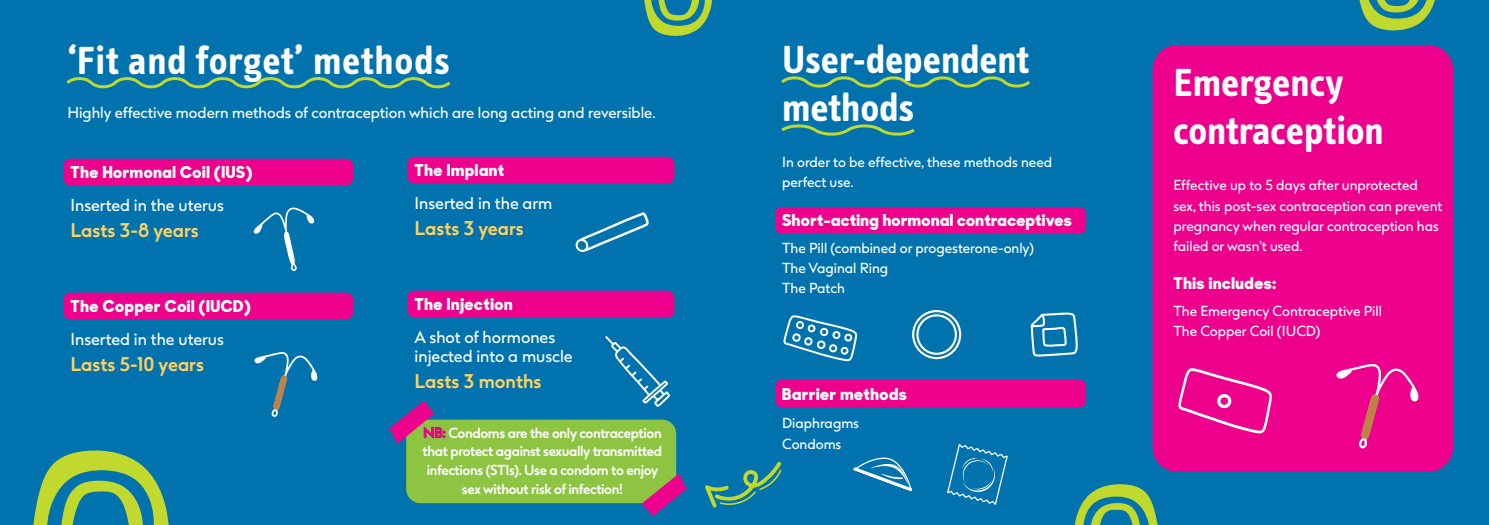
<style>
.page{position:relative;width:1489px;height:525px;background:#fff}
.page>*{position:absolute;margin:0;border:0;box-sizing:border-box;transform-origin:0 0}
.t1{font:700 40px/48px "Info Text";color:#fff}
.t2{font:700 40px "Info Text";letter-spacing:.02em;color:#fff}
.t3{font:700 18.75px "Boots Sharp";color:#ffd15e}
.t4{font:800 16.25px "Sharp Sans Display No 1";letter-spacing:.04em;color:#fff}
.t5{font:16.25px/18.8px "Boots Sharp";color:#fff}
.t6{font:15px "Boots Sharp";color:#fff}
.t7{font:13.75px/20px "Boots Sharp";color:#fff}
.t8{font:700 13.75px/18.8px "Boots Sharp";letter-spacing:-.025em;color:#fff;text-align:center}
.s1{color:#ec008c}
</style>
<div class="page">
<div style="left:0;top:0;width:1488px;height:524px;background:#0073ae"></div>
<svg style="left:1075px;top:484px;width:83px;height:40px"></svg>
<div style="left:63px;top:159px;width:290px;height:26px;background:#ec008c;border-radius:7px"></div>
<div style="left:63px;top:292px;width:290px;height:27px;background:#ec008c;border-radius:7px"></div>
<div style="left:407px;top:157px;width:267px;height:26px;background:#ec008c;border-radius:7px"></div>
<div style="left:407px;top:290px;width:267px;height:27px;background:#ec008c;border-radius:7px"></div>
<svg style="left:66px;top:77px;width:385px;height:12px"></svg>
<svg style="left:253px;top:207px;width:61px;height:64px"></svg>
<svg style="left:254px;top:352px;width:63px;height:65px"></svg>
<svg style="left:575px;top:212px;width:73px;height:40px"></svg>
<svg style="left:605px;top:336px;width:65px;height:71px"></svg>
<svg style="left:781px;top:76px;width:249px;height:12px"></svg>
<svg style="left:781px;top:124px;width:134px;height:12px"></svg>
<div style="left:775px;top:207px;width:311px;height:27px;background:#ec008c;border-radius:7px"></div>
<div style="left:775px;top:379px;width:311px;height:28px;background:#ec008c;border-radius:7px"></div>
<svg style="left:783px;top:315px;width:74px;height:46px"></svg>
<svg style="left:912px;top:310px;width:49px;height:49px"></svg>
<svg style="left:1030px;top:312px;width:47px;height:44px"></svg>
<svg style="left:947px;top:444px;width:61px;height:61px"></svg>
<svg style="left:853px;top:457px;width:59px;height:33px"></svg>
<svg style="left:644px;top:0;width:69px;height:36px"></svg>
<svg style="left:33px;top:450px;width:136px;height:74px"></svg>
<div style="left:1152px;top:45px;width:300px;height:426px;background:#ec008c;border-radius:25px"></div>
<svg style="left:1336px;top:364px;width:82px;height:84px"></svg>
<svg style="left:1178px;top:368px;width:93px;height:65px"></svg>
<svg style="left:1359px;top:0;width:76px;height:31px"></svg>
<div style="left:406px;top:419px;width:270px;height:84px;background:#8dc442;border-radius:14px"></div>
<svg style="left:389px;top:400px;width:45px;height:43px"></svg>
<svg style="left:642px;top:473px;width:45px;height:43px"></svg>
<svg style="left:705px;top:461px;width:76px;height:46px"></svg>
<h1 class="t2" style="left:67px;top:37px;width:384px">‘Fit and forget’ methods</h1>
<p class="t6" style="left:67px;top:103px;width:590px">Highly effective modern methods of contraception which are long acting and reversible.</p>
<p class="t4" style="left:71px;top:160px;width:183px">The Hormonal Coil (IUS)</p>
<p class="t5" style="left:71px;top:195px;width:155px">Inserted in the uterus</p>
<h2 class="t3" style="left:71px;top:218px;width:130px">Lasts 3-8 years</h2>
<p class="t4" style="left:71px;top:294px;width:182px">The Copper Coil (IUCD)</p>
<p class="t5" style="left:71px;top:329px;width:155px">Inserted in the uterus</p>
<h2 class="t3" style="left:71px;top:351px;width:135px">Lasts 5-10 years</h2>
<p class="t4" style="left:414px;top:158px;width:91px">The Implant</p>
<p class="t5" style="left:414px;top:193px;width:139px">Inserted in the arm</p>
<h2 class="t3" style="left:414px;top:216px;width:111px">Lasts 3 years</h2>
<p class="t4" style="left:414px;top:292px;width:100px">The Injection</p>
<p class="t5" style="left:414px;top:327px;width:160px">A shot of hormones injected into a muscle</p>
<h2 class="t3" style="left:414px;top:368px;width:128px">Lasts 3 months</h2>
<p class="t8" style="left:422px;top:423px;width:241px"><span class="s1">NB:</span> Condoms are the only contraception that protect against sexually transmitted infections (STIs). Use a condom to enjoy sex without risk of infection!</p>
<h1 class="t1" style="left:782px;top:36px;width:248px">User-dependent methods</h1>
<p class="t7" style="left:782px;top:152px;width:271px">In order to be effective, these methods need perfect use.</p>
<p class="t4" style="left:782px;top:208px;width:291px">Short-acting hormonal contraceptives</p>
<p class="t7" style="left:782px;top:238px;width:253px">The Pill (combined or progesterone-only)<br>The Vaginal Ring<br>The Patch</p>
<p class="t4" style="left:782px;top:382px;width:126px">Barrier methods</p>
<p class="t7" style="left:782px;top:412px;width:78px;line-height:21.2px">Diaphragms<br>Condoms</p>
<h1 class="t1" style="left:1173px;top:59px;width:212px">Emergency contraception</h1>
<p class="t7" style="left:1173px;top:175px;width:270px">Effective up to 5 days after unprotected sex, this post-sex contraception can prevent pregnancy when regular contraception has failed or wasn’t used.</p>
<p class="t4" style="left:1173px;top:271px;width:104px">This includes:</p>
<p class="t7" style="left:1173px;top:301px;width:210px">The Emergency Contraceptive Pill<br>The Copper Coil (IUCD)</p>
</div>
